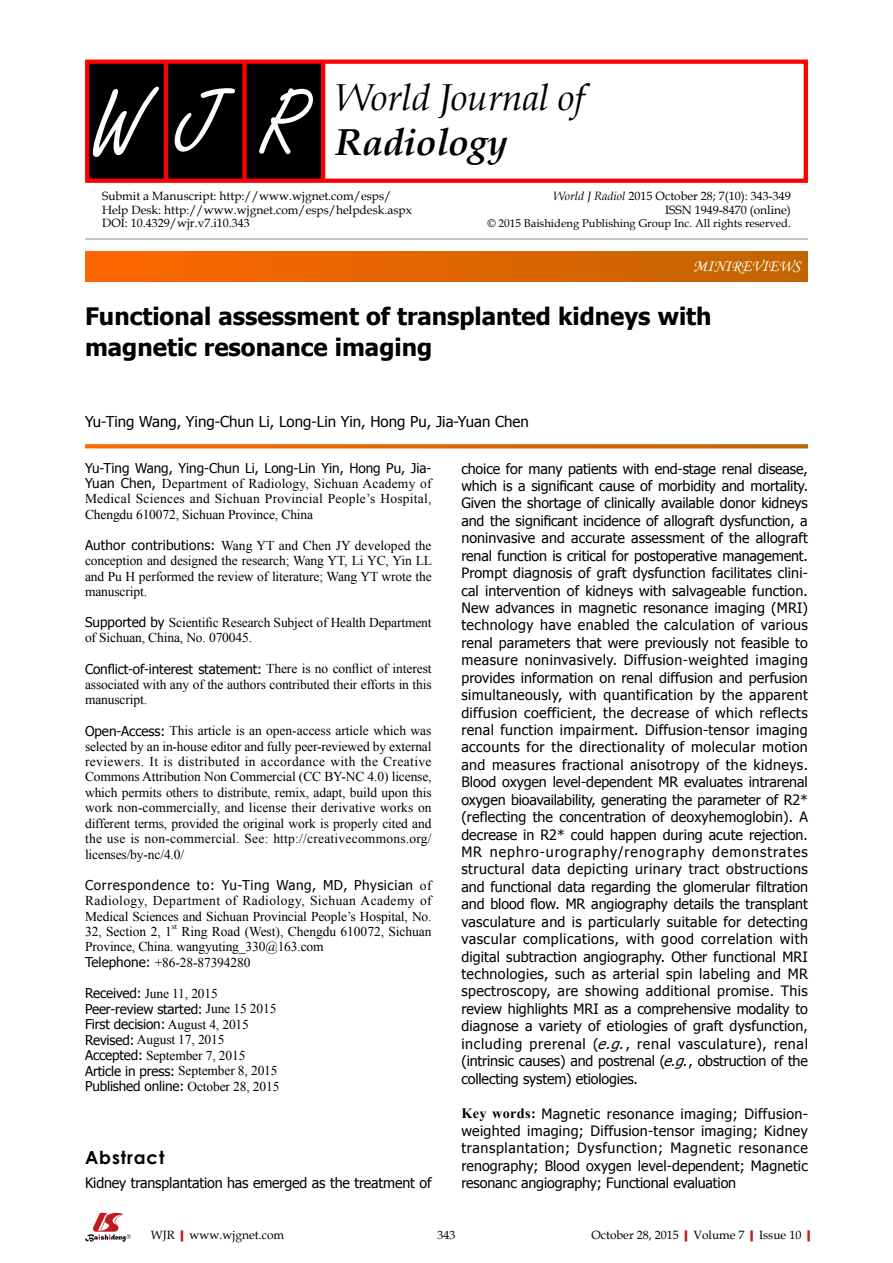
<style>
.page{position:relative;width:893px;height:1263px;background:#fff}
.page>*{position:absolute;margin:0;border:0;box-sizing:border-box;transform-origin:0 0}
.t1{font:97.5px "Freestyle Script";color:#fff}
.t2{font:italic 37.5px "Book Antiqua";letter-spacing:-.01em;color:#000}
.t3{font:italic 700 37.5px "Book Antiqua";letter-spacing:-.01em;color:#000}
.t4{font:700 24px/31.5px "Tahoma";color:#000}
.t5{font:700 18px "Century Gothic";letter-spacing:.05em;color:#000}
.t6{font:16.5px "Monotype Corsiva";color:#fff}
.t7{font:15px "Tahoma";color:#000}
.t8{font:14.25px/17.4px "Tahoma";letter-spacing:-.01em;color:#000;text-align:justify}
.t9{font:13.5px/15.5px "Times New Roman";letter-spacing:-.01em;color:#000;text-align:justify}
.t10{font:13.5px/15.5px "Tahoma";letter-spacing:-.01em;color:#000}
.t11{font:12px/13.5px "Book Antiqua";color:#000}
.t12{font:11.25px "Book Antiqua";color:#000}
.t13{font:7.8px "Times New Roman";color:#000}
.s1{font-style:italic}
.s2{font-family:"Tahoma"}
.s3{font-family:"Times New Roman";font-weight:700}
.s4{font-family:"Times New Roman"}
.s5{font-weight:700;color:#c01920}
</style>
<div class="page">
<div style="left:85px;top:252px;width:723px;height:29px;background:linear-gradient(to right,#f60,#c16500)"></div>
<hr style="left:85px;top:239px;width:723px;height:1px;background:#898989">
<svg style="left:85px;top:444px;width:723px;height:4px;background:#e16d0d"></svg>
<svg style="left:85px;top:1213px;width:46px;height:29px"></svg>
<div style="left:87px;top:61px;width:236px;height:121px;background:#000"></div>
<hr style="left:164px;top:61px;width:4px;height:121px;background:#f00">
<div style="left:242px;top:61px;width:5px;height:121px;background:#f00"></div>
<hr style="left:321px;top:61px;width:4px;height:121px;background:#f00">
<div style="left:85px;top:60px;width:723px;height:123px;border:4px solid #f00"></div>
<p class="t2" style="left:336px;top:71px;width:250px">World Journal of</p>
<p class="t1" style="left:91px;top:71px;width:214px">WJR</p>
<p class="t3" style="left:336px;top:116px;width:174px">Radiology</p>
<p class="t11" style="left:102px;top:189px;width:311px">Submit a Manuscript: http://www.wjgnet.com/esps/<br>Help Desk: http://www.wjgnet.com/esps/helpdesk.aspx<br>DOI: 10.4329/wjr.v7.i10.343</p>
<p class="t11" style="left:554px;top:189px;width:239px;text-align:right"><span class="s1">World J Radiol</span> 2015 October 28; 7(10): 343-349<br>ISSN 1949-8470 (online)</p>
<p class="t12" style="left:487px;top:215px;width:305px">© 2015 Baishideng Publishing Group Inc. All rights reserved.</p>
<p class="t6" style="left:693px;top:256px;width:109px">MINIREVIEWS</p>
<p class="t4" style="left:85px;top:298px;width:628px">Functional assessment of transplanted kidneys with magnetic resonance imaging</p>
<p class="t7" style="left:85px;top:412px;width:445px">Yu-Ting Wang, Ying-Chun Li, Long-Lin Yin, Hong Pu, Jia-Yuan Chen</p>
<p class="t9" style="left:85px;top:460px;width:348px"><span class="s2">Yu-Ting Wang, Ying-Chun Li, Long-Lin Yin, Hong Pu, Jia-Yuan Chen,</span> Department of Radiology, Sichuan Academy of Medical Sciences and Sichuan Provincial People’s Hospital, Chengdu 610072, Sichuan Province, China</p>
<p class="t9" style="left:85px;top:537px;width:349px"><span class="s2">Author contributions:</span> Wang YT and Chen JY developed the conception and designed the research; Wang YT, Li YC, Yin LL and Pu H performed the review of literature; Wang YT wrote the manuscript.</p>
<p class="t9" style="left:85px;top:614px;width:348px"><span class="s2">Supported by</span> Scientific Research Subject of Health Department of Sichuan, China, No. 070045.</p>
<p class="t9" style="left:85px;top:661px;width:348px"><span class="s2">Conflict-of-interest statement:</span> There is no conflict of interest associated with any of the authors contributed their efforts in this manuscript.</p>
<p class="t9" style="left:85px;top:723px;width:348px"><span class="s2">Open-Access:</span> This article is an open-access article which was selected by an in-house editor and fully peer-reviewed by external reviewers. It is distributed in accordance with the Creative Commons Attribution Non Commercial (CC BY-NC 4.0) license, which permits others to distribute, remix, adapt, build upon this work non-commercially, and license their derivative works on different terms, provided the original work is properly cited and the use is non-commercial. See: http://creativecommons.org/ licenses/by-nc/4.0/</p>
<p class="t9" style="left:85px;top:878px;width:348px"><span class="s2">Correspondence to: Yu-Ting Wang, MD, Physician</span> of Radiology, Department of Radiology, Sichuan Academy of Medical Sciences and Sichuan Provincial People’s Hospital, No.<br>32, Section 2, 1</p>
<p class="t8" style="left:461px;top:459px;width:348px">choice for many patients with end-stage renal disease, which is a significant cause of morbidity and mortality.<br>Given the shortage of clinically available donor kidneys and the significant incidence of allograft dysfunction, a noninvasive and accurate assessment of the allograft renal function is critical for postoperative management.<br>Prompt diagnosis of graft dysfunction facilitates clini&shy;cal intervention of kidneys with salvageable function.<br>New advances in magnetic resonance imaging (MRI) technology have enabled the calculation of various renal parameters that were previously not feasible to measure noninvasively. Diffusion-weighted imaging provides information on renal diffusion and perfusion simultaneously, with quantification by the apparent diffusion coefficient, the decrease of which reflects renal function impairment. Diffusion-tensor imaging accounts for the directionality of molecular motion and measures fractional anisotropy of the kidneys.<br>Blood oxygen level-dependent MR evaluates intrarenal oxygen bioavailability, generating the parameter of R2* (reflecting the concentration of deoxyhemoglobin). A decrease in R2* could happen during acute rejection.<br>MR nephro-urography/renography demonstrates structural data depicting urinary tract obstructions and functional data regarding the glomerular filtration and blood flow. MR angiography details the transplant vasculature and is particularly suitable for detecting vascular complications, with good correlation with digital subtraction angiography. Other functional MRI technologies, such as arterial spin labeling and MR spectroscopy, are showing additional promise. This review highlights MRI as a comprehensive modality to diagnose a variety of etiologies of graft dysfunction, including prerenal (<span class="s1">e.g.</span>, renal vasculature), renal (intrinsic causes) and postrenal (<span class="s1">e.g.</span>, obstruction of the collecting system) etiologies.</p>
<p class="t8" style="left:461px;top:1104px;width:348px"><span class="s3">Key words:</span> Magnetic resonance imaging; Diffusion&shy;weighted imaging; Diffusion-tensor imaging; Kidney transplantation; Dysfunction; Magnetic resonance renography; Blood oxygen level-dependent; Magnetic resonanc angiography; Functional evaluation</p>
<p class="t13" style="left:172px;top:921px;width:7px">st</p>
<p class="t9" style="left:85px;top:923px;width:348px;text-align:left;text-indent:96px">Ring Road (West), Chengdu 610072, Sichuan<br>Province, China. wangyuting_330@163.com<br><span class="s2">Telephone:</span> +86-28-87394280</p>
<p class="t10" style="left:85px;top:984px;width:196px">Received: <span class="s4">June 11, 2015<br></span>Peer-review started: <span class="s4">June 15 2015<br></span>First decision: <span class="s4">August 4, 2015<br></span>Revised: <span class="s4">August 17, 2015<br></span>Accepted: <span class="s4">September 7, 2015<br></span>Article in press: <span class="s4">September 8, 2015<br></span>Published online: <span class="s4">October 28, 2015</span></p>
<p class="t5" style="left:85px;top:1144px;width:81px">Abstract</p>
<p class="t8" style="left:85px;top:1173px;width:348px">Kidney transplantation has emerged as the treatment of</p>
<p class="t11" style="left:151px;top:1227px;width:135px">WJR<span class="s5">|</span>www.wjgnet.com</p>
<p class="t11" style="left:437px;top:1227px;width:19px">343</p>
<p class="t11" style="left:591px;top:1227px;width:226px">October 28, 2015<span class="s5">|</span>Volume 7<span class="s5">|</span>Issue 10<span class="s5">|</span></p>
</div>
